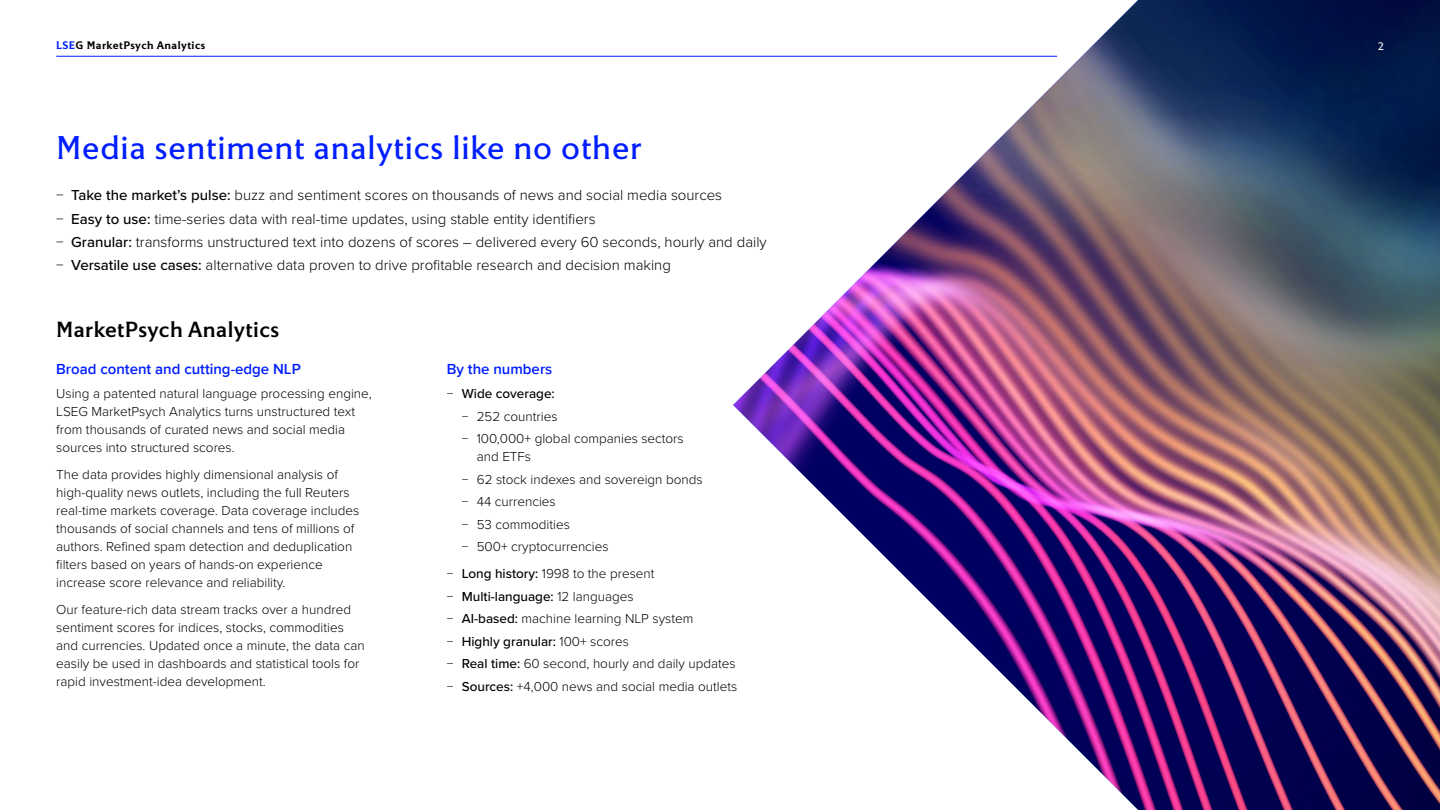
<style>
.page{position:relative;width:1440px;height:810px;background:#fff}
.page>*{position:absolute;margin:0;border:0;box-sizing:border-box;transform-origin:0 0}
.t1{font:33.75px "LSEG Motto";letter-spacing:.025em;color:#001eff}
.t2{font:500 22.5px "LSEG Motto";letter-spacing:.02em;color:#000}
.t3{font:300 15px/23.2px "Proxima Nova";color:#000}
.t4{font:600 15px "Proxima Nova";color:#001eff}
.t5{font:300 13.5px/18px "Proxima Nova";color:#000}
.t6{font:600 11.25px "LSEG Motto";letter-spacing:.04em;color:#000}
.t7{font:11.25px "LSEG Motto";color:#fff}
.s1{color:#001eff}
.s2{font-weight:500}
</style>
<div class="page">
<img style="left:733px;top:0;width:707px;height:810px">
<hr style="left:56px;top:56px;width:1001px;height:1px;background:#001eff">
<p class="t6" style="left:56px;top:38px;width:151px"><span class="s1">LSE</span>G MarketPsych Analytics</p>
<h1 class="t1" style="left:56px;top:128px;width:587px">Media sentiment analytics like no other</h1>
<p class="t3" style="left:56px;top:183px;width:712px">− <span class="s2">Take the market’s pulse:</span> buzz and sentiment scores on thousands of news and social media sources<br>− <span class="s2">Easy to use:</span> time-series data with real-time updates, using stable entity identifiers<br>− <span class="s2">Granular:</span> transforms unstructured text into dozens of scores – delivered every 60 seconds, hourly and daily − <span class="s2">Versatile use cases:</span> alternative data proven to drive profitable research and decision making</p>
<h2 class="t2" style="left:56px;top:316px;width:224px">MarketPsych Analytics</h2>
<p class="t4" style="left:56px;top:358px;width:246px">Broad content and cutting-edge NLP</p>
<p class="t5" style="left:56px;top:384px;width:317px">Using a patented natural language processing engine, LSEG MarketPsych Analytics turns unstructured text from thousands of curated news and social media sources into structured scores.</p>
<p class="t5" style="left:56px;top:465px;width:305px">The data provides highly dimensional analysis of high-quality news outlets, including the full Reuters real-time markets coverage. Data coverage includes thousands of social channels and tens of millions of authors. Refined spam detection and deduplication filters based on years of hands-on experience increase score relevance and reliability.</p>
<p class="t5" style="left:56px;top:600px;width:310px">Our feature-rich data stream tracks over a hundred sentiment scores for indices, stocks, commodities and currencies. Updated once a minute, the data can easily be used in dashboards and statistical tools for rapid investment-idea development.</p>
<p class="t4" style="left:447px;top:358px;width:107px">By the numbers</p>
<p class="t5" style="left:462px;top:382px;width:223px;line-height:22.5px;text-indent:-15px">− <span class="s2">Wide coverage:<br></span>− 252 countries<br>− 100,000+ global companies sectors</p>
<p class="t5" style="left:462px;top:445px;width:242px;line-height:22.5px;text-indent:15px">and ETFs<br>− 62 stock indexes and sovereign bonds − 44 currencies<br>− 53 commodities<br>− 500+ cryptocurrencies</p>
<p class="t5" style="left:447px;top:562px;width:292px;line-height:22.5px">− <span class="s2">Long history:</span> 1998 to the present<br>− <span class="s2">Multi-language:</span> 12 languages<br>− <span class="s2">AI-based:</span> machine learning NLP system<br>− <span class="s2">Highly granular:</span> 100+ scores<br>− <span class="s2">Real time:</span> 60 second, hourly and daily updates − <span class="s2">Sources:</span> +4,000 news and social media outlets</p>
<p class="t7" style="left:1378px;top:39px;width:7px">2</p>
</div>
